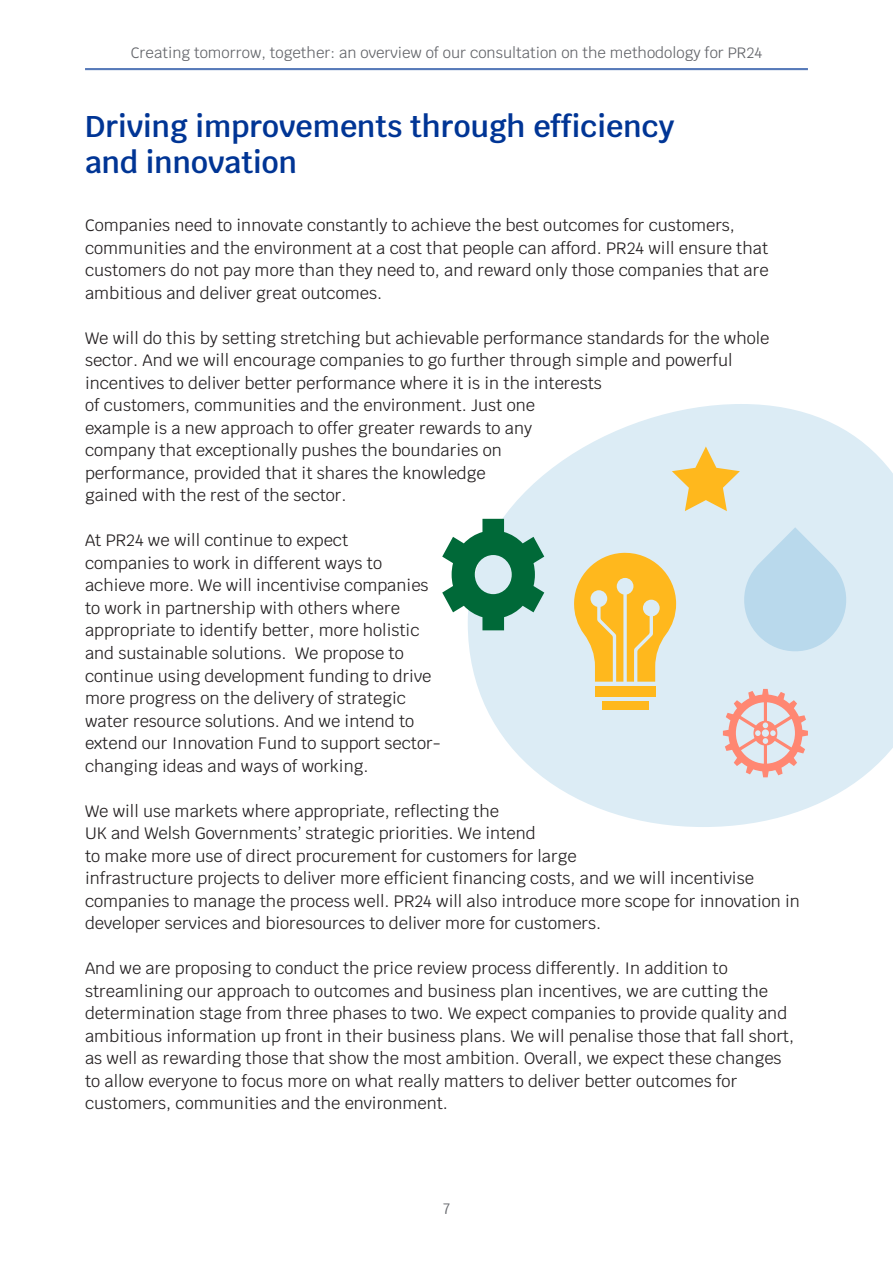
<style>
.page{position:relative;width:893px;height:1263px;background:#fff}
.page>*{position:absolute;margin:0;border:0;box-sizing:border-box;transform-origin:0 0}
.t1{font:600 30px/36px "Krub";color:#003595}
.t2{font:16.5px/22.5px "Krub";color:#231f20}
.t3{font:15px "Krub";color:#63656a}
</style>
<div class="page">
<hr style="left:85px;top:68px;width:723px;height:2px;background:#577ab9">
<svg style="left:468px;top:404px;width:425px;height:423px;fill:#dcecf5"></svg>
<div style="left:602px;top:702px;width:46px;height:8px;background:#ffb81d"></div>
<div style="left:595px;top:687px;width:60px;height:10px;background:#ffb81d"></div>
<svg style="left:574px;top:551px;width:102px;height:131px;background:#f2ca69"></svg>
<svg style="left:723px;top:689px;width:85px;height:88px;background:#e9c6c3"></svg>
<svg style="left:672px;top:446px;width:68px;height:65px;background:#ead599"></svg>
<svg style="left:442px;top:519px;width:102px;height:111px"></svg>
<svg style="left:739px;top:527px;width:112px;height:129px;background:#c6e0ef"></svg>
<p class="t3" style="left:131px;top:40px;width:633px">Creating tomorrow, together: an overview of our consultation on the methodology for PR24</p>
<h1 class="t1" style="left:85px;top:108px;width:591px">Driving improvements through efficiency and innovation</h1>
<p class="t2" style="left:85px;top:214px;width:685px">Companies need to innovate constantly to achieve the best outcomes for customers, communities and the environment at a cost that people can afford. PR24 will ensure that customers do not pay more than they need to, and reward only those companies that are ambitious and deliver great outcomes.</p>
<p class="t2" style="left:85px;top:327px;width:686px">We will do this by setting stretching but achievable performance standards for the whole sector. And we will encourage companies to go further through simple and powerful incentives to deliver better performance where it is in the interests<br>of customers, communities and the environment. Just one<br>example is a new approach to offer greater rewards to any<br>company that exceptionally pushes the boundaries on<br>performance, provided that it shares the knowledge<br>gained with the rest of the sector.</p>
<p class="t2" style="left:85px;top:529px;width:357px">At PR24 we will continue to expect<br>companies to work in different ways to achieve more. We will incentivise companies to work in partnership with others where appropriate to identify better, more holistic and sustainable solutions. We propose to continue using development funding to drive more progress on the delivery of strategic water resource solutions. And we intend to extend our Innovation Fund to support sector&shy;changing ideas and ways of working.</p>
<p class="t2" style="left:85px;top:799px;width:716px">We will use markets where appropriate, reflecting the<br>UK and Welsh Governments’ strategic priorities. We intend<br>to make more use of direct procurement for customers for large<br>infrastructure projects to deliver more efficient financing costs, and we will incentivise companies to manage the process well. PR24 will also introduce more scope for innovation in developer services and bioresources to deliver more for customers.</p>
<p class="t2" style="left:85px;top:957px;width:711px">And we are proposing to conduct the price review process differently. In addition to streamlining our approach to outcomes and business plan incentives, we are cutting the determination stage from three phases to two. We expect companies to provide quality and ambitious information up front in their business plans. We will penalise those that fall short, as well as rewarding those that show the most ambition. Overall, we expect these changes to allow everyone to focus more on what really matters to deliver better outcomes for customers, communities and the environment.</p>
<p class="t3" style="left:443px;top:1196px;width:9px">7</p>
</div>
